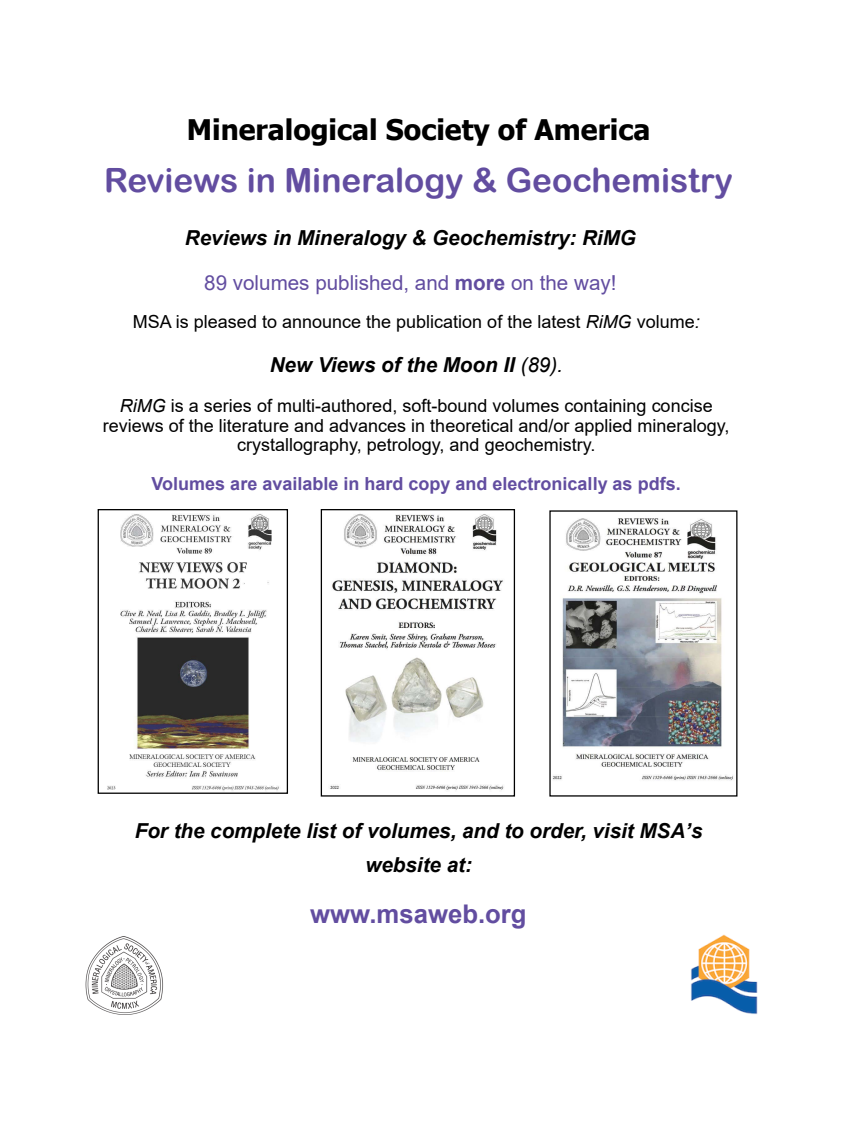
<style>
.page{position:relative;width:864px;height:1134px;background:#fff}
.page>*{position:absolute;margin:0;border:0;box-sizing:border-box;transform-origin:0 0}
.t1{font:33.45px "Arial Rounded MT Bold";color:#624da0}
.t2{font:700 28.35px "Tahoma";color:#000}
.t3{font:700 25.65px "Arial";color:#624da0}
.t4{font:italic 700 20.55px/44.8px "Arial";color:#000;text-align:center}
.t5{font:18px/19.6px "Arial";color:#000;text-align:center}
.t6{font:700 18px "Arial";color:#624da0}
.s1{font-weight:400;font-style:normal;color:#624da0}
.s2{font-style:normal;color:#624da0}
.s3{font-style:italic}
.s4{font-weight:400}
</style>
<div class="page">
<img style="left:330px;top:514px;width:174px;height:276px">
<div style="left:321px;top:509px;width:194px;height:288px;border:1px solid #000"></div>
<img style="left:85px;top:937px;width:78px;height:77px">
<img style="left:552px;top:518px;width:181px;height:263px">
<div style="left:549px;top:510px;width:188px;height:287px;border:1px solid #000"></div>
<img style="left:107px;top:514px;width:172px;height:277px">
<div style="left:98px;top:509px;width:190px;height:285px;border:1px solid #000"></div>
<img style="left:691px;top:935px;width:66px;height:79px">
<p class="t2" style="left:187px;top:110px;width:465px">Mineralogical Society of America</p>
<p class="t1" style="left:104px;top:160px;width:630px">Reviews in Mineralogy &amp; Geochemistry</p>
<p class="t4" style="left:185px;top:216px;width:453px">Reviews in Mineralogy &amp; Geochemistry: RiMG<br><span class="s1">89 volumes published, and</span> <span class="s2">more</span> <span class="s1">on the way!</span></p>
<p class="t5" style="left:133px;top:312px;width:569px">MSA is pleased to announce the publication of the latest <span class="s3">RiMG</span> volume<span class="s3">:</span></p>
<p class="t4" style="left:270px;top:343px;width:295px">New Views of the Moon II <span class="s4">(89).</span></p>
<p class="t5" style="left:103px;top:396px;width:628px"><span class="s3">RiMG</span> is a series of multi-authored, soft-bound volumes containing concise reviews of the literature and advances in theoretical and/or applied mineralogy, crystallography, petrology, and geochemistry.</p>
<p class="t6" style="left:152px;top:471px;width:531px">Volumes are available in hard copy and electronically as pdfs.</p>
<p class="t4" style="left:135px;top:815px;width:569px;line-height:33.6px">For the complete list of volumes, and to order, visit MSA’s website at:</p>
<p class="t3" style="left:310px;top:896px;width:218px">www.msaweb.org</p>
</div>
